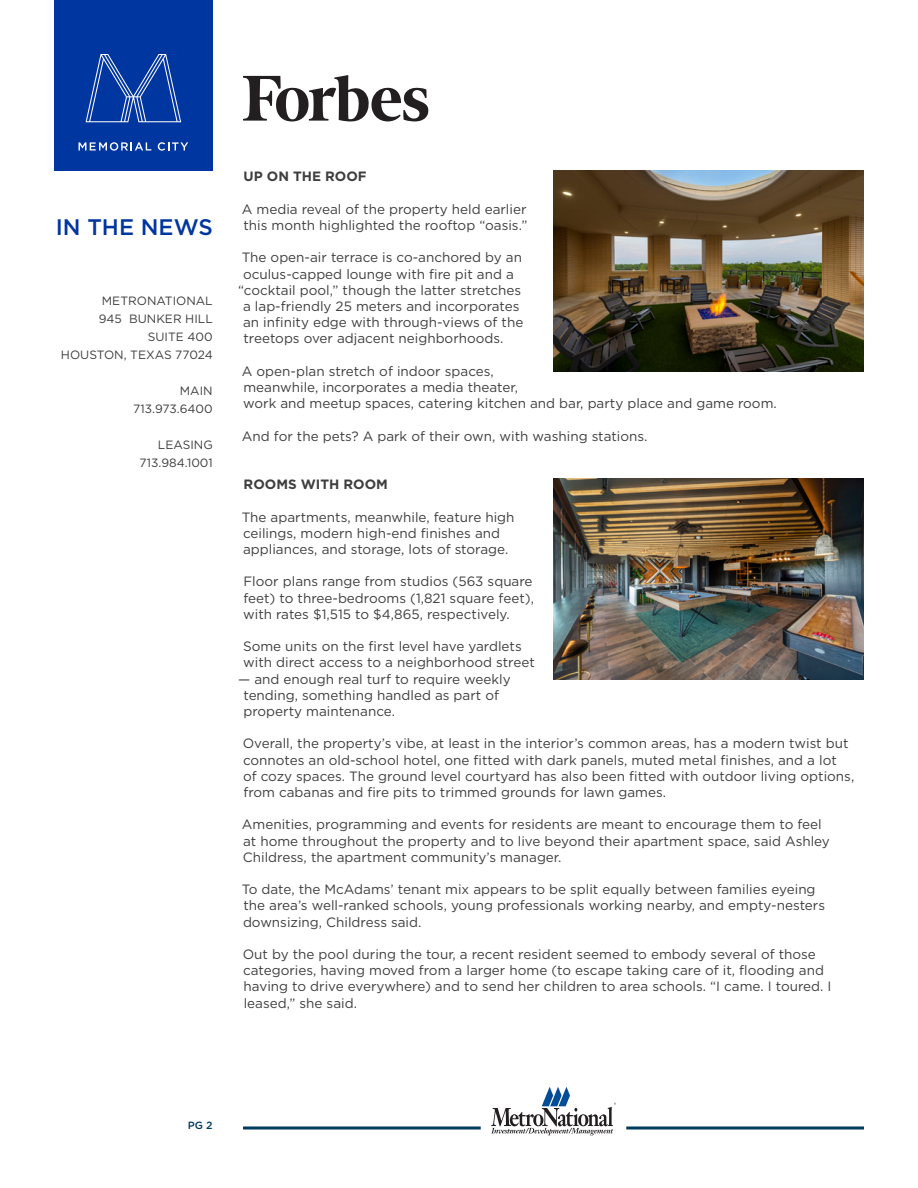
<style>
.page{position:relative;width:918px;height:1188px;background:#fff}
.page>*{position:absolute;margin:0;border:0;box-sizing:border-box;transform-origin:0 0}
.t1{font:500 22.5px "Gotham";color:#0036a0}
.t2{font:13.5px/16.2px "Gotham";color:#3e3e3f}
.t3{font:700 13.5px "Gotham";color:#3e3e3f}
.t4{font:12px/18px "Gotham";color:#3e3e3f;text-align:right}
.t5{font:500 10.5px "Gotham";color:#003a5d}
</style>
<div class="page">
<svg style="left:243px;top:1126px;width:238px;height:4px"></svg>
<svg style="left:626px;top:1126px;width:238px;height:4px"></svg>
<svg style="left:491px;top:1087px;width:125px;height:49px"></svg>
<div style="left:54px;top:0;width:159px;height:171px;background:#0036a0"></div>
<svg style="left:79px;top:142px;width:72px;height:9px"></svg>
<svg style="left:158px;top:142px;width:30px;height:9px"></svg>
<svg style="left:86px;top:54px;width:95px;height:68px"></svg>
<img style="left:554px;top:171px;width:310px;height:200px">
<img style="left:554px;top:478px;width:310px;height:201px">
<svg style="left:243px;top:75px;width:186px;height:47px"></svg>
<h1 class="t1" style="left:56px;top:212px;width:159px">IN THE NEWS</h1>
<p class="t4" style="left:61px;top:292px;width:153px">METRONATIONAL<br>945 BUNKER HILL<br>SUITE 400<br>HOUSTON, TEXAS 77024</p>
<p class="t4" style="left:133px;top:382px;width:81px">MAIN<br>713.973.6400</p>
<p class="t4" style="left:139px;top:436px;width:75px">LEASING<br>713.984.1001</p>
<p class="t3" style="left:244px;top:168px;width:125px">UP ON THE ROOF</p>
<p class="t2" style="left:242px;top:201px;width:287px">A media reveal of the property held earlier this month highlighted the rooftop “oasis.”</p>
<p class="t2" style="left:242px;top:249px;width:282px">The open-air terrace is co-anchored by an</p>
<p class="t2" style="left:243px;top:265px;width:272px">oculus-capped lounge with fire pit and a</p>
<p class="t2" style="left:238px;top:282px;width:285px">“cocktail pool,” though the latter stretches</p>
<p class="t2" style="left:243px;top:298px;width:278px">a lap-friendly 25 meters and incorporates</p>
<p class="t2" style="left:243px;top:314px;width:282px">an infinity edge with through-views of the</p>
<p class="t2" style="left:243px;top:330px;width:262px">treetops over adjacent neighborhoods.</p>
<p class="t2" style="left:242px;top:363px;width:536px">A open-plan stretch of indoor spaces,<br>meanwhile, incorporates a media theater,<br>work and meetup spaces, catering kitchen and bar, party place and game room.</p>
<p class="t2" style="left:242px;top:427px;width:407px">And for the pets? A park of their own, with washing stations.</p>
<p class="t3" style="left:244px;top:476px;width:146px">ROOMS WITH ROOM</p>
<p class="t2" style="left:242px;top:508px;width:274px">The apartments, meanwhile, feature high ceilings, modern high-end finishes and appliances, and storage, lots of storage.</p>
<p class="t2" style="left:243px;top:573px;width:292px;text-align:justify">Floor plans range from studios (563 square feet) to three-bedrooms (1,821 square feet), with rates $1,515 to $4,865, respectively.</p>
<p class="t2" style="left:243px;top:638px;width:293px">Some units on the first level have yardlets with direct access to a neighborhood street</p>
<p class="t2" style="left:243px;top:670px;width:269px;text-indent:-5px">— and enough real turf to require weekly tending, something handled as part of property maintenance.</p>
<p class="t2" style="left:243px;top:735px;width:613px">Overall, the property’s vibe, at least in the interior’s common areas, has a modern twist but connotes an old-school hotel, one fitted with dark panels, muted metal finishes, and a lot<br>of cozy spaces. The ground level courtyard has also been fitted with outdoor living options, from cabanas and fire pits to trimmed grounds for lawn games.</p>
<p class="t2" style="left:242px;top:816px;width:590px">Amenities, programming and events for residents are meant to encourage them to feel at home throughout the property and to live beyond their apartment space, said Ashley<br>Childress, the apartment community’s manager.</p>
<p class="t2" style="left:242px;top:881px;width:585px">To date, the McAdams’ tenant mix appears to be split equally between families eyeing the area’s well-ranked schools, young professionals working nearby, and empty-nesters downsizing, Childress said.</p>
<p class="t2" style="left:243px;top:946px;width:590px">Out by the pool during the tour, a recent resident seemed to embody several of those categories, having moved from a larger home (to escape taking care of it, flooding and having to drive everywhere) and to send her children to area schools. “I came. I toured. I leased,” she said.</p>
<p class="t5" style="left:188px;top:1119px;width:26px">PG 2</p>
</div>
